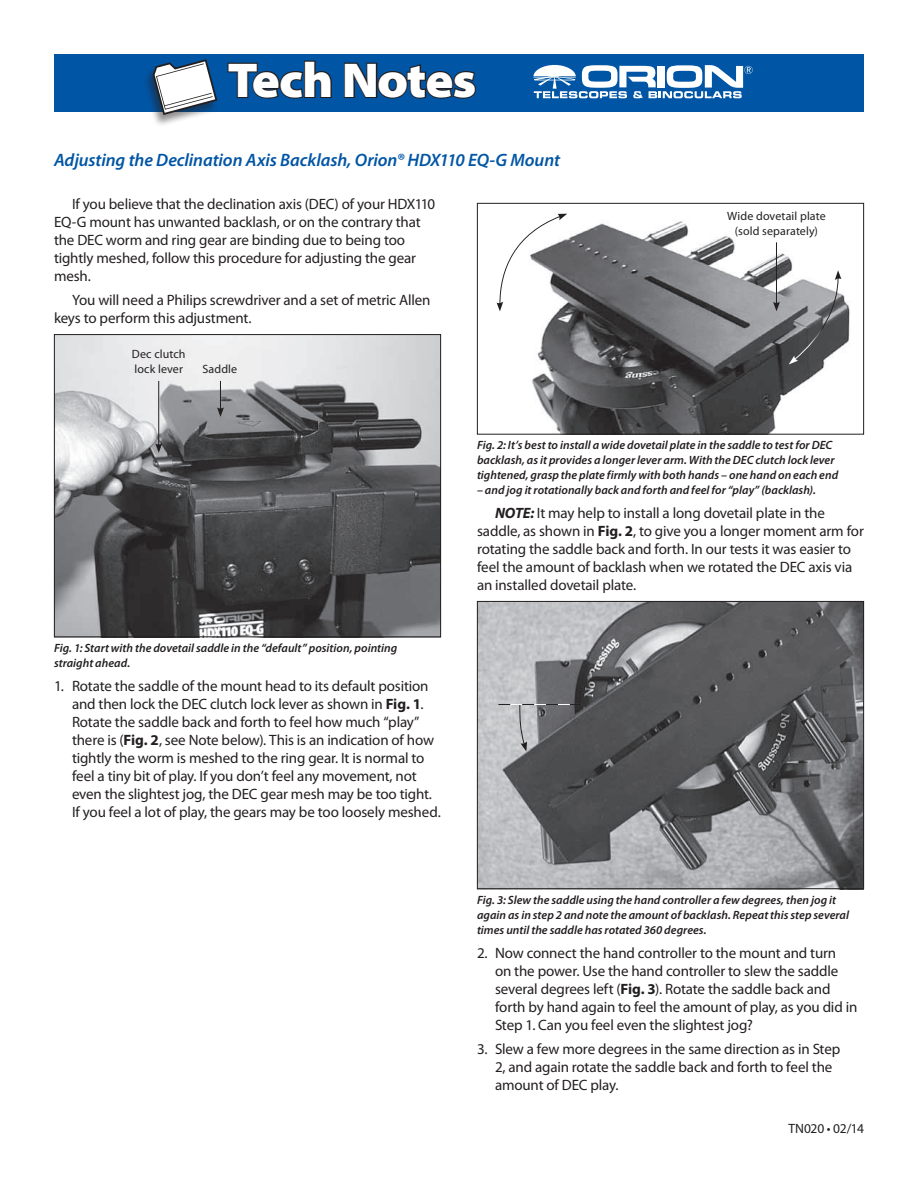
<style>
.page{position:relative;width:918px;height:1188px;background:#fff}
.page>*{position:absolute;margin:0;border:0;box-sizing:border-box;transform-origin:0 0}
.t1{font:900 semi-expanded 49.2px "Myriad Pro";letter-spacing:-.025em;color:#fff}
.t2{font:italic 600 18px "Myriad Pro";letter-spacing:-.005em;color:#0155a5}
.t3{font:15px/18px "Myriad Pro";letter-spacing:-.01em;color:#231f20}
.t4{font:13.5px "Myriad Pro";letter-spacing:-.025em;color:#231f20}
.t5{font:italic 600 12px/15px "Myriad Pro";color:#231f20}
.t6{font:12px/15px "Myriad Pro";letter-spacing:.01em;color:#231f20;text-align:center}
.s1{font-weight:700}
.s2{font-weight:700;font-style:italic}
</style>
<div class="page">
<div style="left:54px;top:54px;width:810px;height:57px;background:#0155a5"></div>
<svg style="left:533px;top:65px;width:220px;height:33px"></svg>
<svg style="left:227px;top:60px;width:105px;height:39px"></svg>
<svg style="left:344px;top:62px;width:132px;height:37px"></svg>
<div style="left:143px;top:59px;width:77px;height:68px;background:#231f20;opacity:.5"></div>
<img style="left:56px;top:336px;width:383px;height:299px">
<div style="left:54px;top:334px;width:387px;height:303px;border:1px solid #231f20"></div>
<img style="left:496px;top:221px;width:354px;height:212px">
<div style="left:477px;top:203px;width:387px;height:232px;border:1px solid #231f20"></div>
<img style="left:479px;top:603px;width:383px;height:284px">
<div style="left:477px;top:601px;width:387px;height:288px;border:1px solid #231f20"></div>
<hr style="left:776px;top:242px;width:1px;height:62px;background:#231f20">
<svg style="left:773px;top:302px;width:7px;height:9px"></svg>
<svg style="left:497px;top:213px;width:70px;height:99px"></svg>
<svg style="left:789px;top:270px;width:52px;height:94px"></svg>
<svg style="left:498px;top:704px;width:84px;height:47px;background:#8a8a8c"></svg>
<hr style="left:158px;top:381px;width:1px;height:65px;background:#231f20">
<svg style="left:155px;top:443px;width:7px;height:10px"></svg>
<svg style="left:217px;top:381px;width:7px;height:36px"></svg>
<svg style="left:151px;top:59px;width:69px;height:58px"></svg>
<h1 class="t1" style="left:227px;top:52px;width:251px">Tech Notes</h1>
<p class="t2" style="left:54px;top:148px;width:508px">Adjusting the Declination Axis Backlash, Orion® HDX110 EQ-G Mount</p>
<p class="t3" style="left:54px;top:195px;width:383px;text-indent:18px">If you believe that the declination axis (DEC) of your HDX110<br>EQ-G mount has unwanted backlash, or on the contrary that the DEC worm and ring gear are binding due to being too tightly meshed, follow this procedure for adjusting the gear mesh.</p>
<p class="t3" style="left:54px;top:291px;width:378px;text-indent:18px">You will need a Philips screwdriver and a set of metric Allen keys to perform this adjustment.</p>
<p class="t6" style="left:132px;top:346px;width:55px;text-align:left">Dec clutch lock lever</p>
<p class="t6" style="left:202px;top:361px;width:36px">Saddle</p>
<p class="t6" style="left:727px;top:208px;width:100px">Wide dovetail plate (sold separately)</p>
<p class="t5" style="left:54px;top:640px;width:345px">Fig. 1: Start with the dovetail saddle in the “default” position, pointing straight ahead.</p>
<p class="t3" style="left:72px;top:676px;width:370px;text-indent:-18px">1. Rotate the saddle of the mount head to its default position and then lock the DEC clutch lock lever as shown in <span class="s1">Fig. 1</span>.<br>Rotate the saddle back and forth to feel how much “play” there is (<span class="s1">Fig. 2</span>, see Note below). This is an indication of how tightly the worm is meshed to the ring gear. It is normal to feel a tiny bit of play. If you don’t feel any movement, not even the slightest jog, the DEC gear mesh may be too tight.<br>If you feel a lot of play, the gears may be too loosely meshed.</p>
<p class="t5" style="left:477px;top:437px;width:363px">Fig. 2: It’s best to install a wide dovetail plate in the saddle to test for DEC backlash, as it provides a longer lever arm. With the DEC clutch lock lever tightened, grasp the plate firmly with both hands – one hand on each end</p>
<p class="t5" style="left:477px;top:482px;width:340px">– and jog it rotationally back and forth and feel for “play” (backlash).</p>
<p class="t3" style="left:477px;top:504px;width:388px;text-indent:18px"><span class="s2">NOTE:</span> It may help to install a long dovetail plate in the saddle, as shown in <span class="s1">Fig. 2</span>, to give you a longer moment arm for rotating the saddle back and forth. In our tests it was easier to feel the amount of backlash when we rotated the DEC axis via an installed dovetail plate.</p>
<p class="t5" style="left:477px;top:892px;width:374px">Fig. 3: Slew the saddle using the hand controller a few degrees, then jog it again as in step 2 and note the amount of backlash. Repeat this step several times until the saddle has rotated 360 degrees.</p>
<p class="t3" style="left:495px;top:943px;width:364px;text-indent:-18px">2. Now connect the hand controller to the mount and turn<br>on the power. Use the hand controller to slew the saddle several degrees left (<span class="s1">Fig. 3</span>). Rotate the saddle back and forth by hand again to feel the amount of play, as you did in Step 1. Can you feel even the slightest jog?</p>
<p class="t3" style="left:495px;top:1039px;width:347px;text-indent:-18px">3. Slew a few more degrees in the same direction as in Step<br>2, and again rotate the saddle back and forth to feel the amount of DEC play.</p>
<p class="t4" style="left:789px;top:1120px;width:77px">TN020 • 02/14</p>
</div>
